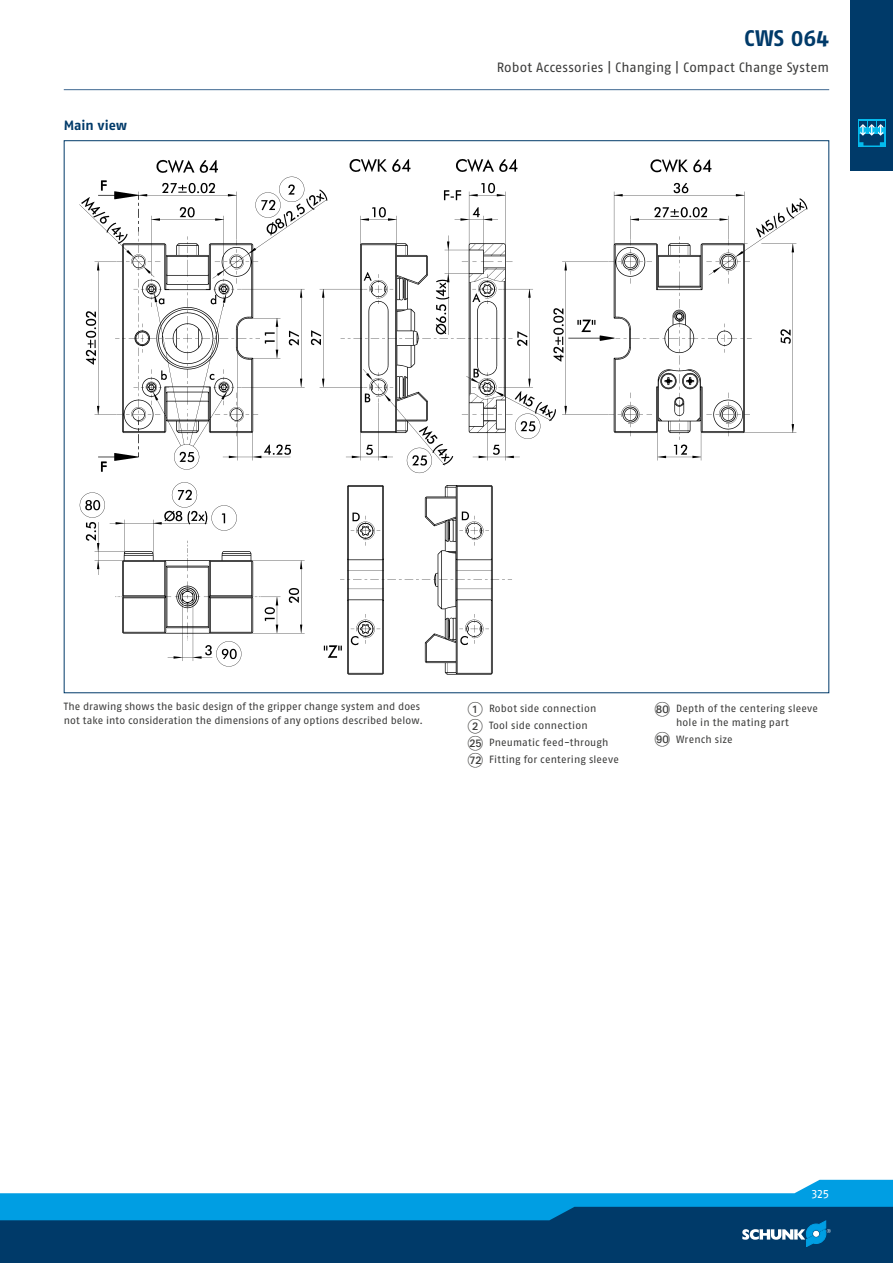
<style>
.page{position:relative;width:893px;height:1263px;background:#fff}
.page>*{position:absolute;margin:0;border:0;box-sizing:border-box;transform-origin:0 0}
.t1{font:700 22.5px "SCHUNK Fago Pro";letter-spacing:.005em;color:#003a69}
.t2{font:13.5px "SCHUNK Fago Pro";letter-spacing:.005em;color:#3b3b3a}
.t3{font:700 13.5px "SCHUNK Fago Pro";letter-spacing:-.005em;color:#003a69}
.t4{font:12px "SCHUNK Fago Pro";color:#fff}
.t5{font:10.5px/17px "SCHUNK Fago Pro";letter-spacing:.01em;color:#3b3b3a}
.s1{font-family:"Deco Numbers LH Circle";font-size:15px}
</style>
<div class="page">
<div style="left:0;top:1202px;width:893px;height:61px;background:#003a69"></div>
<svg style="left:0;top:1180px;width:893px;height:67px"></svg>
<div style="left:850px;top:0;width:43px;height:171px;background:#003a69"></div>
<svg style="left:858px;top:120px;width:27px;height:27px"></svg>
<svg style="left:859px;top:121px;width:25px;height:24px"></svg>
<hr style="left:64px;top:89px;width:765px;height:1px;background:#3e6791">
<img style="left:79px;top:159px;width:729px;height:516px">
<p class="t3" style="left:64px;top:117px;width:65px">Main view</p>
<h1 class="t1" style="left:744px;top:24px;width:87px">CWS 064</h1>
<p class="t2" style="left:497px;top:60px;width:334px">Robot Accessories | Changing | Compact Change System</p>
<p class="t5" style="left:64px;top:699px;width:361px;line-height:14.2px">The drawing shows the basic design of the gripper change system and does not take into consideration the dimensions of any options described below.</p>
<p class="t5" style="left:468px;top:700px;width:153px"><span class="s1">1</span> Robot side connection<br><span class="s1">2</span> Tool side connection<br><span class="s1">BO</span> Pneumatic feed-through<br><span class="s1">GL</span> Fitting for centering sleeve</p>
<p class="t5" style="left:676px;top:701px;width:143px;line-height:14.2px;text-indent:-21px"><span class="s1">HT</span> Depth of the centering sleeve hole in the mating part</p>
<p class="t5" style="left:655px;top:731px;width:79px"><span class="s1">IT</span> Wrench size</p>
<p class="t4" style="left:812px;top:1186px;width:19px">325</p>
</div>
